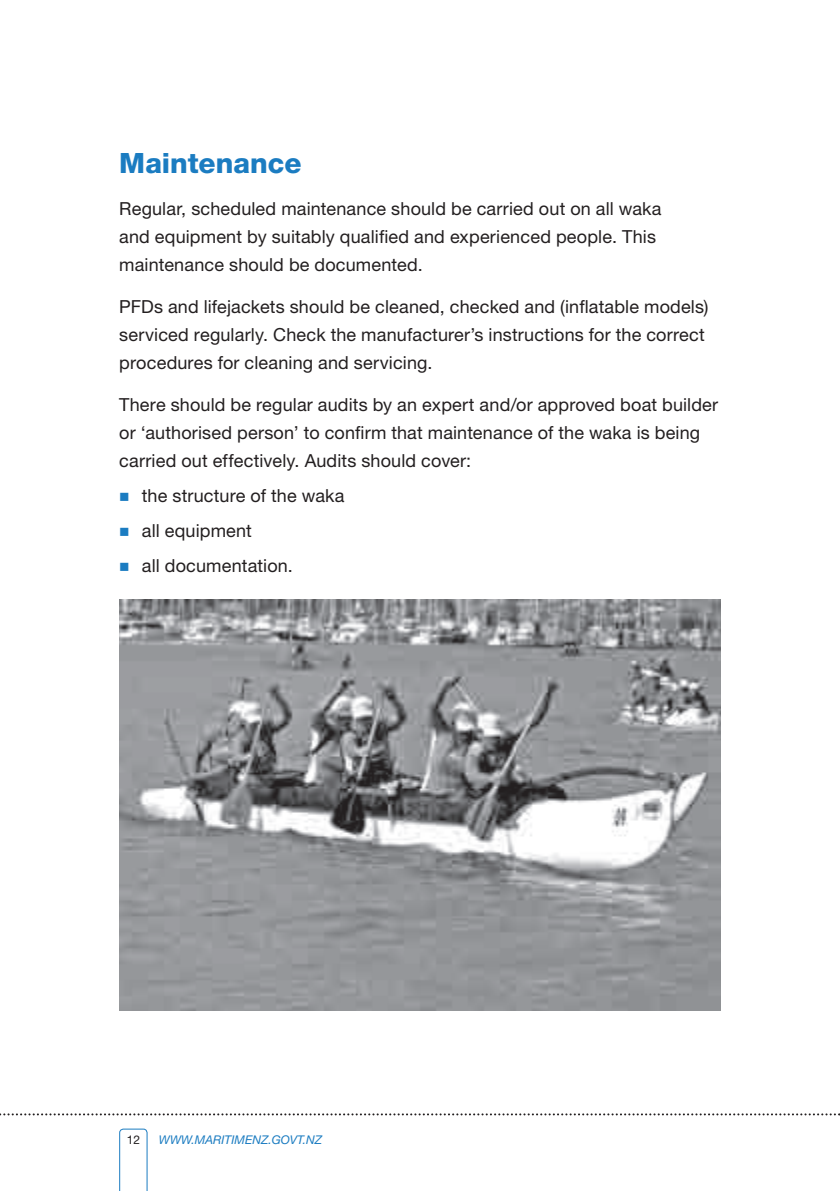
<style>
.page{position:relative;width:840px;height:1191px;background:#fff}
.page>*{position:absolute;margin:0;border:0;box-sizing:border-box;transform-origin:0 0}
.t1{font:800 28px "Helvetica Neue LT Std";color:#1b7cc1}
.t2{font:18px/28px "m Helvetica Neue LT Std";letter-spacing:.01em;color:#231f20}
.t3{font:italic 12px "Helvetica Neue LT Std";color:#1b7cc1}
.t4{font:12px "Helvetica Neue LT Std";color:#231f20}
</style>
<div class="page">
<img style="left:119px;top:599px;width:601px;height:411px">
<svg style="left:119px;top:1128px;width:28px;height:63px"></svg>
<svg style="left:0;top:1113px;width:840px;height:2px"></svg>
<h1 class="t1" style="left:119px;top:146px;width:184px">Maintenance</h1>
<p class="t2" style="left:119px;top:194px;width:543px">Regular, scheduled maintenance should be carried out on all waka and equipment by suitably qualified and experienced people. This maintenance should be documented.</p>
<p class="t2" style="left:119px;top:292px;width:590px">PFDs and lifejackets should be cleaned, checked and (inflatable models) serviced regularly. Check the manufacturer’s instructions for the correct procedures for cleaning and servicing.</p>
<p class="t2" style="left:119px;top:390px;width:600px">There should be regular audits by an expert and/or approved boat builder or ‘authorised person’ to confirm that maintenance of the waka is being carried out effectively. Audits should cover:</p>
<p class="t2" style="left:142px;top:478px;width:204px;line-height:35px">the structure of the waka all equipment<br>all documentation.</p>
<p class="t4" style="left:127px;top:1132px;width:15px">12</p>
<p class="t3" style="left:159px;top:1132px;width:165px">WWW.MARiTiMENZ.GOVT.NZ</p>
</div>
